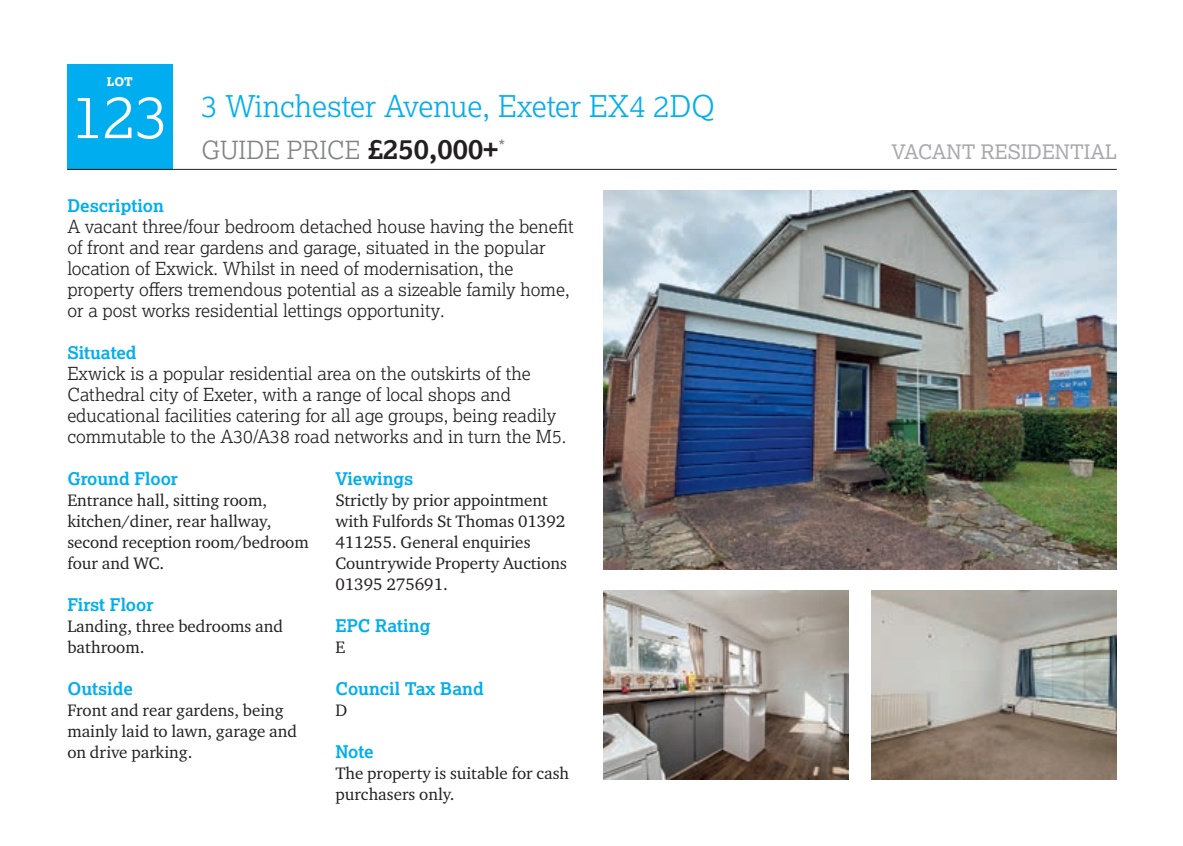
<style>
.page{position:relative;width:1183px;height:846px;background:#fff}
.page>*{position:absolute;margin:0;border:0;box-sizing:border-box;transform-origin:0 0}
.t1{font:300 60px "Lexia";color:#fff}
.t2{font:300 30px "Lexia";color:#00aeef}
.t3{font:300 25px "Lexia";color:#808285}
.t4{font:20px "Lexia";color:#a8a9ad}
.t5{font:300 18px/21px "Lexia";color:#231f20}
.t6{font:18px "Lexia";color:#808285}
.t7{font:700 17.6px "Lexia";color:#00aeef}
.t8{font:17px/21px "Charter ITC Pro";color:#231f20}
.t9{font:800 12px "Lexia";color:#fff}
.s1{font-weight:700;font-size:28px;color:#231f20}
</style>
<div class="page">
<div style="left:67px;top:64px;width:105px;height:105px;background:#00aeef"></div>
<hr style="left:67px;top:169px;width:1049px;height:1px;background:#231f20">
<img style="left:603px;top:590px;width:245px;height:188px">
<img style="left:871px;top:590px;width:245px;height:188px">
<img style="left:603px;top:190px;width:513px;height:378px">
<p class="t9" style="left:107px;top:73px;width:28px">LOT</p>
<h1 class="t1" style="left:71px;top:78px;width:98px">123</h1>
<h2 class="t2" style="left:201px;top:87px;width:515px">3 Winchester Avenue, Exeter EX4 2DQ</h2>
<h3 class="t3" style="left:201px;top:134px;width:298px">GUIDE PRICE <span class="s1">£250,000+</span></h3>
<p class="t4" style="left:891px;top:139px;width:227px">VACANT RESIDENTIAL</p>
<p class="t6" style="left:498px;top:135px;width:8px">*</p>
<p class="t7" style="left:67px;top:194px;width:98px">Description</p>
<p class="t5" style="left:67px;top:215px;width:508px">A vacant three/four bedroom detached house having the benefit of front and rear gardens and garage, situated in the popular location of Exwick. Whilst in need of modernisation, the property offers tremendous potential as a sizeable family home, or a post works residential lettings opportunity.</p>
<p class="t7" style="left:67px;top:341px;width:71px">Situated</p>
<p class="t5" style="left:67px;top:362px;width:500px">Exwick is a popular residential area on the outskirts of the Cathedral city of Exeter, with a range of local shops and educational facilities catering for all age groups, being readily commutable to the A30/A38 road networks and in turn the M5.</p>
<p class="t7" style="left:67px;top:467px;width:112px">Ground Floor</p>
<p class="t8" style="left:67px;top:489px;width:243px">Entrance hall, sitting room, kitchen/diner, rear hallway, second reception room/bedroom four and WC.</p>
<p class="t7" style="left:67px;top:593px;width:88px">First Floor</p>
<p class="t8" style="left:67px;top:615px;width:217px">Landing, three bedrooms and bathroom.</p>
<p class="t7" style="left:67px;top:677px;width:67px">Outside</p>
<p class="t8" style="left:67px;top:699px;width:231px">Front and rear gardens, being mainly laid to lawn, garage and on drive parking.</p>
<p class="t7" style="left:335px;top:467px;width:80px">Viewings</p>
<p class="t8" style="left:335px;top:489px;width:233px">Strictly by prior appointment with Fulfords St Thomas 01392<br>411255. General enquiries<br>Countrywide Property Auctions<br>01395 275691.</p>
<p class="t7" style="left:335px;top:614px;width:96px">EPC Rating</p>
<p class="t8" style="left:335px;top:636px;width:11px">E</p>
<p class="t7" style="left:335px;top:677px;width:150px">Council Tax Band</p>
<p class="t8" style="left:335px;top:699px;width:13px">D</p>
<p class="t7" style="left:335px;top:740px;width:40px">Note</p>
<p class="t8" style="left:335px;top:762px;width:235px">The property is suitable for cash purchasers only.</p>
</div>
